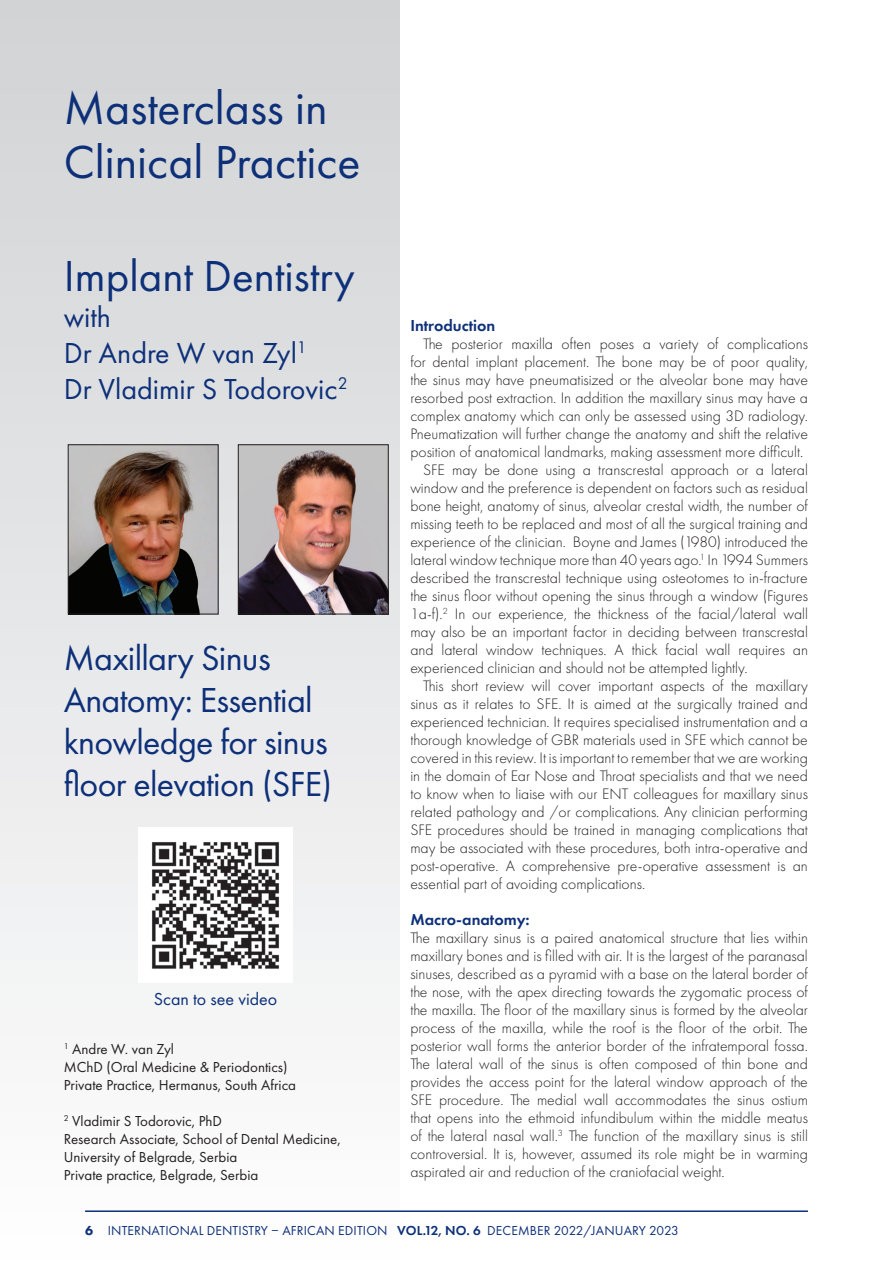
<style>
.page{position:relative;width:893px;height:1263px;background:#fff}
.page>*{position:absolute;margin:0;border:0;box-sizing:border-box;transform-origin:0 0}
.t1{font:48px/54px "Futura PT";color:#0d3079}
.t2{font:45px "Futura PT";color:#0d3079}
.t3{font:36px/42px "Futura PT";letter-spacing:-.02em;color:#0d3079}
.t4{font:30px "Futura PT";color:#0d3079}
.t5{font:18px "Futura PT";color:#0d3079}
.t6{font:600 16.5px "Futura PT";color:#0d3079}
.t7{font:300 15.75px/18px "Futura PT";color:#231f20;text-align:justify}
.DM_Bio_Copy{font:15px/18px "Futura PT";color:#231f20}
.t8{font:13.5px "Futura PT";letter-spacing:.01em;color:#0d3079}
.s1{font-weight:800}
.s2{font-weight:600}
</style>
<div class="page">
<div style="left:0;top:0;width:400px;height:1263px;background:linear-gradient(to bottom,#cfd0d3,#fdfdfd)"></div>
<hr style="left:85px;top:1210px;width:723px;height:2px;background:#0d3079">
<img style="left:138px;top:827px;width:155px;height:155px">
<img style="left:70px;top:447px;width:146px;height:165px">
<div style="left:68px;top:445px;width:150px;height:169px;border:1px solid #231f20"></div>
<img style="left:240px;top:447px;width:146px;height:165px">
<div style="left:238px;top:445px;width:150px;height:169px;border:1px solid #231f20"></div>
<p class="t1" style="left:64px;top:80px;width:298px">Masterclass in<br>Clinical Practice</p>
<p class="t2" style="left:64px;top:249px;width:292px">Implant Dentistry</p>
<p class="t4" style="left:64px;top:299px;width:49px">with</p>
<p class="t4" style="left:64px;top:335px;width:245px">Dr Andre W van Zyl<sup>1</sup></p>
<p class="t4" style="left:64px;top:371px;width:285px">Dr Vladimir S Todorovic<sup>2</sup></p>
<p class="t3" style="left:64px;top:637px;width:270px">Maxillary Sinus<br>Anatomy: Essential knowledge for sinus floor elevation (SFE)</p>
<p class="t5" style="left:154px;top:988px;width:125px">Scan to see video</p>
<p class="DM_Bio_Copy" style="left:64px;top:1040px;width:112px"><sup>1</sup> Andre W. van Zyl</p>
<p class="DM_Bio_Copy" style="left:64px;top:1058px;width:225px">MChD (Oral Medicine &amp; Periodontics)</p>
<p class="DM_Bio_Copy" style="left:64px;top:1076px;width:234px">Private Practice, Hermanus, South Africa</p>
<p class="DM_Bio_Copy" style="left:64px;top:1112px;width:160px"><sup>2</sup> Vladimir S Todorovic, PhD</p>
<p class="DM_Bio_Copy" style="left:64px;top:1130px;width:278px">Research Associate, School of Dental Medicine,<br>University of Belgrade, Serbia</p>
<p class="DM_Bio_Copy" style="left:64px;top:1166px;width:196px">Private practice, Belgrade, Serbia</p>
<p class="t6" style="left:410px;top:315px;width:86px">Introduction</p>
<p class="t7" style="left:410px;top:335px;width:399px;text-indent:13px">The posterior maxilla often poses a variety of complications for dental implant placement. The bone may be of poor quality, the sinus may have pneumatisized or the alveolar bone may have resorbed post extraction. In addition the maxillary sinus may have a complex anatomy which can only be assessed using 3D radiology.<br>Pneumatization will further change the anatomy and shift the relative position of anatomical landmarks, making assessment more difficult.</p>
<p class="t7" style="left:410px;top:461px;width:399px;text-indent:13px">SFE may be done using a transcrestal approach or a lateral window and the preference is dependent on factors such as residual bone height, anatomy of sinus, alveolar crestal width, the number of missing teeth to be replaced and most of all the surgical training and experience of the clinician. Boyne and James (1980) introduced the lateral window technique more than 40 years ago.<sup>1</sup> In 1994 Summers described the transcrestal technique using osteotomes to in-fracture the sinus floor without opening the sinus through a window (Figures 1a-f).<sup>2</sup> In our experience, the thickness of the facial/lateral wall may also be an important factor in deciding between transcrestal and lateral window techniques. A thick facial wall requires an experienced clinician and should not be attempted lightly.</p>
<p class="t7" style="left:410px;top:677px;width:399px;text-indent:13px">This short review will cover important aspects of the maxillary sinus as it relates to SFE. It is aimed at the surgically trained and experienced technician. It requires specialised instrumentation and a thorough knowledge of GBR materials used in SFE which cannot be covered in this review. It is important to remember that we are working in the domain of Ear Nose and Throat specialists and that we need to know when to liaise with our ENT colleagues for maxillary sinus related pathology and /or complications. Any clinician performing SFE procedures should be trained in managing complications that may be associated with these procedures, both intra-operative and post-operative. A comprehensive pre-operative assessment is an essential part of avoiding complications.</p>
<p class="t6" style="left:410px;top:909px;width:121px">Macro-anatomy:</p>
<p class="t7" style="left:410px;top:929px;width:399px">The maxillary sinus is a paired anatomical structure that lies within maxillary bones and is filled with air. It is the largest of the paranasal sinuses, described as a pyramid with a base on the lateral border of the nose, with the apex directing towards the zygomatic process of the maxilla. The floor of the maxillary sinus is formed by the alveolar process of the maxilla, while the roof is the floor of the orbit. The posterior wall forms the anterior border of the infratemporal fossa.<br>The lateral wall of the sinus is often composed of thin bone and provides the access point for the lateral window approach of the SFE procedure. The medial wall accommodates the sinus ostium that opens into the ethmoid infundibulum within the middle meatus of the lateral nasal wall.<sup>3</sup> The function of the maxillary sinus is still controversial. It is, however, assumed its role might be in warming aspirated air and reduction of the craniofacial weight.</p>
<p class="t8" style="left:85px;top:1223px;width:595px"><span class="s1">6</span> INTERNATIONAL DENTISTRY – AFRICAN EDITION <span class="s2">VOL.12, NO. 6</span> DECEMBER 2022/JANUARY 2023</p>
</div>
